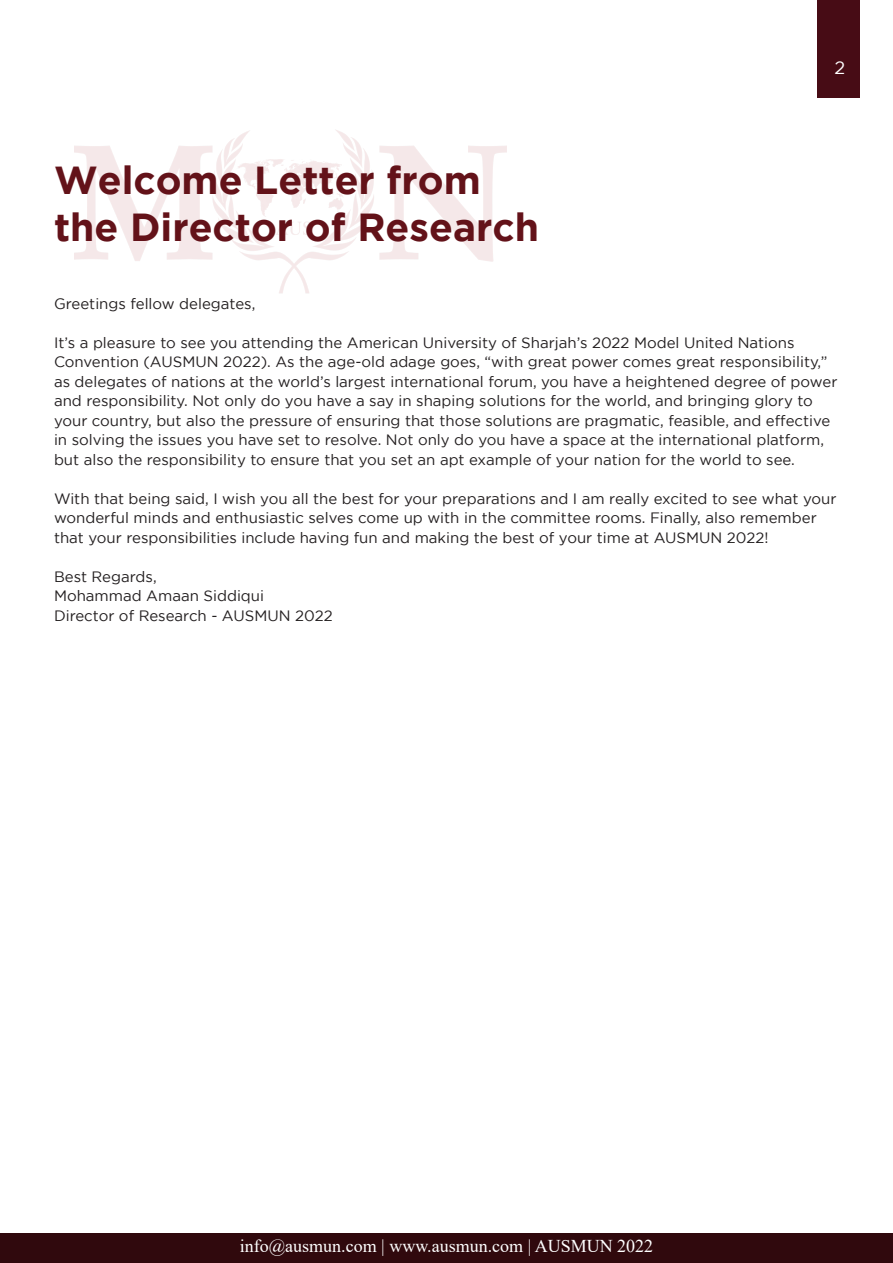
<style>
.page{position:relative;width:893px;height:1263px;background:#fff}
.page>*{position:absolute;margin:0;border:0;box-sizing:border-box;transform-origin:0 0}
.t1{font:700 39px "Gotham";color:#631219}
.t2{font:18px "Times New Roman";color:#fff}
.t3{font:18px "Gotham";color:#fff}
.t4{font:15px/19.5px "Gotham";color:#231f20}
</style>
<div class="page">
<div style="left:818px;top:0;width:42px;height:98px;background:#470c15"></div>
<div style="left:0;top:1233px;width:893px;height:30px;background:#30090d"></div>
<img style="left:74px;top:130px;width:432px;height:163px">
<p class="t1" style="left:54px;top:158px;width:428px">Welcome Letter from</p>
<p class="t1" style="left:54px;top:204px;width:486px">the Director of Research</p>
<p class="t3" style="left:835px;top:58px;width:12px">2</p>
<p class="t4" style="left:54px;top:293px;width:203px">Greetings fellow delegates,</p>
<p class="t4" style="left:54px;top:332px;width:785px">It’s a pleasure to see you attending the American University of Sharjah’s 2022 Model United Nations Convention (AUSMUN 2022). As the age-old adage goes, “with great power comes great responsibility,” as delegates of nations at the world’s largest international forum, you have a heightened degree of power and responsibility. Not only do you have a say in shaping solutions for the world, and bringing glory to your country, but also the pressure of ensuring that those solutions are pragmatic, feasible, and effective in solving the issues you have set to resolve. Not only do you have a space at the international platform, but also the responsibility to ensure that you set an apt example of your nation for the world to see.</p>
<p class="t4" style="left:54px;top:488px;width:784px">With that being said, I wish you all the best for your preparations and I am really excited to see what your wonderful minds and enthusiastic selves come up with in the committee rooms. Finally, also remember that your responsibilities include having fun and making the best of your time at AUSMUN 2022!</p>
<p class="t4" style="left:54px;top:566px;width:104px">Best Regards,</p>
<p class="t4" style="left:54px;top:586px;width:212px">Mohammad Amaan Siddiqui</p>
<p class="t4" style="left:54px;top:605px;width:280px">Director of Research - AUSMUN 2022</p>
<p class="t2" style="left:240px;top:1233px;width:415px">info@ausmun.com | www.ausmun.com | AUSMUN 2022</p>
</div>
